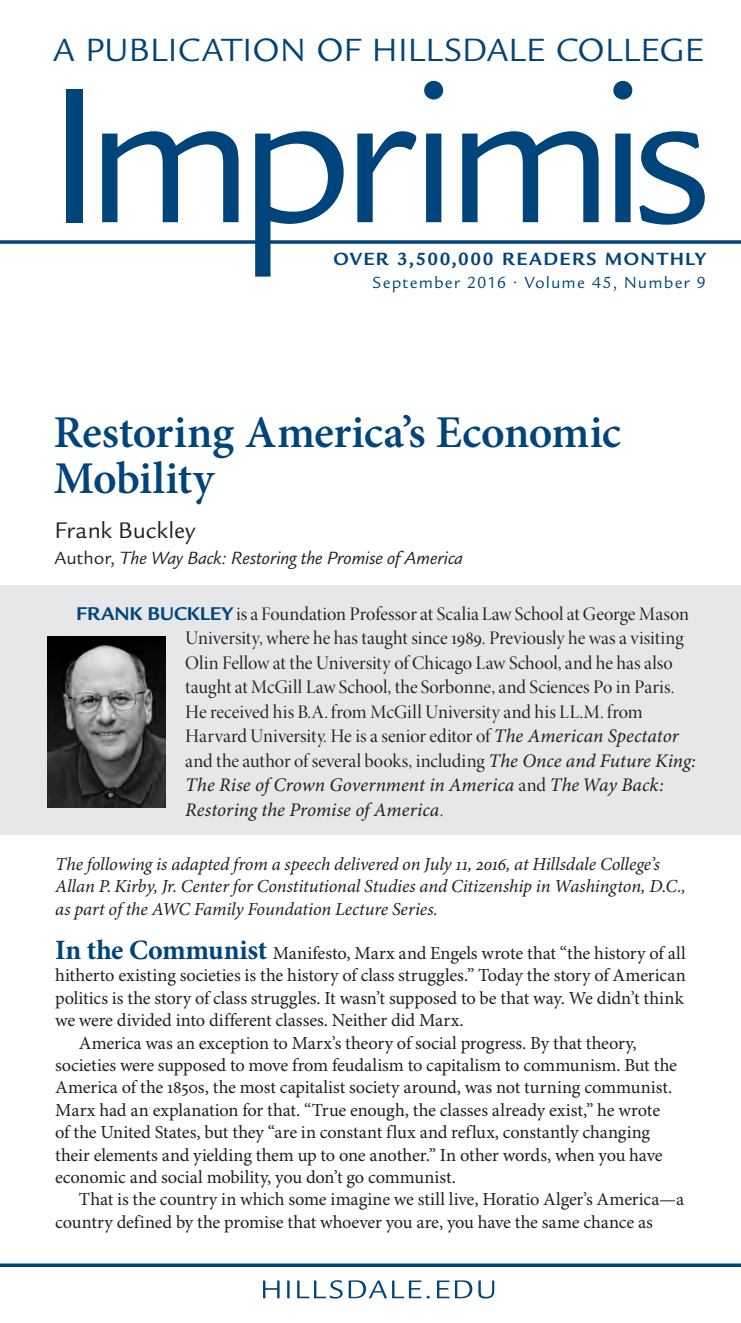
<style>
.page{position:relative;width:741px;height:1323px;background:#fff}
.page>*{position:absolute;margin:0;border:0;box-sizing:border-box;transform-origin:0 0}
.t1{font:210px "Legacy Sans";letter-spacing:-.085em;color:#00447c}
.t2{font:600 45.5px/45.5px "Minion Pro";letter-spacing:-.01em;color:#00447c}
.t3{font:35px "Legacy Sans";letter-spacing:.01em;color:#00447c}
.t4{font:24.5px "Legacy Sans";color:#231f20}
.t5{font:19.25px/24.5px "Minion Pro Disp";letter-spacing:-.005em;color:#231f20}
.t6{font:italic 19.25px/24.5px "Minion Pro";color:#231f20}
.t7{font:italic 19.25px "Legacy Sans";letter-spacing:-.005em;color:#231f20}
.t8{font:700 19.25px "Legacy Sans";letter-spacing:.075em;color:#00447c}
.t9{font:18.38px "Minion Pro";letter-spacing:-.005em;color:#231f20}
.t10{font:italic 18.38px/22.1px "Minion Pro";letter-spacing:-.01em;color:#231f20}
.t11{font:17.5px "Legacy Sans";letter-spacing:.065em;color:#00447c}
.s1{font-style:normal}
.s2{font-family:"Legacy Sans";font-weight:700;font-size:20.12px;color:#00447c}
.s3{font-family:"Minion Pro";font-style:italic}
.s4{font-family:"Minion Pro Disp";font-style:normal}
.s5{font-weight:700;font-size:28px;color:#00447c}
</style>
<div class="page">
<hr style="left:0;top:1264px;width:740px;height:3px;background:#00447c">
<svg style="left:263px;top:1280px;width:231px;height:19px"></svg>
<svg style="left:0;top:240px;width:740px;height:4px;background:#1f5b8c"></svg>
<div style="left:0;top:585px;width:740px;height:250px;background:#e6e7e8"></div>
<img style="left:47px;top:636px;width:118px;height:172px">
<h3 class="t3" style="left:53px;top:30px;width:651px">A PUBLICATION OF HILLSDALE COLLEGE</h3>
<h1 class="t1" style="left:45px;top:37px;width:668px">Imprimis</h1>
<p class="t8" style="left:333px;top:248px;width:374px">OVER 3,500,000 READERS MONTHLY</p>
<p class="t11" style="left:372px;top:272px;width:335px">September 2016 • Volume 45, Number 9</p>
<h2 class="t2" style="left:53px;top:412px;width:569px">Restoring America’s Economic<br>Mobility</h2>
<h3 class="t4" style="left:55px;top:516px;width:141px">Frank Buckley</h3>
<p class="t7" style="left:55px;top:547px;width:410px"><span class="s1">Author,</span> The Way Back: Restoring the Promise of America</p>
<p class="t5" style="left:185px;top:602px;width:512px;text-indent:-109px"><span class="s2">FRANK BUCKLEY</span> is a Foundation Professor at Scalia Law School at George Mason University, where he has taught since 1989. Previously he was a visiting Olin Fellow at the University of Chicago Law School, and he has also taught at McGill Law School, the Sorbonne, and Sciences Po in Paris.<br>He received his B.A. from McGill University and his LL.M. from Harvard University. He is a senior editor of <span class="s3">The American Spectator </span>and the author of several books, including <span class="s3">The Once and Future King:</span></p>
<p class="t6" style="left:185px;top:774px;width:480px">The Rise of Crown Government in America <span class="s4">and</span> The Way Back:<br>Restoring the Promise of America<span class="s4">.</span></p>
<p class="t10" style="left:55px;top:854px;width:631px">The following is adapted from a speech delivered on July 11, 2016, at Hillsdale College’s<br>Allan P. Kirby, Jr. Center for Constitutional Studies and Citizenship in Washington, D.C., as part of the AWC Family Foundation Lecture Series.</p>
<p class="t9" style="left:55px;top:942px;width:632px"><span class="s5">In the Communist</span> Manifesto, Marx and Engels wrote that “the history of all</p>
<p class="t9" style="left:55px;top:965px;width:632px">hitherto existing societies is the history of class struggles.” Today the story of American</p>
<p class="t9" style="left:55px;top:987px;width:630px">politics is the story of class struggles. It wasn’t supposed to be that way. We didn’t think</p>
<p class="t9" style="left:55px;top:1009px;width:410px">we were divided into different classes. Neither did Marx.</p>
<p class="t9" style="left:79px;top:1032px;width:559px">America was an exception to Marx’s theory of social progress. By that theory,</p>
<p class="t9" style="left:55px;top:1054px;width:623px">societies were supposed to move from feudalism to capitalism to communism. But the</p>
<p class="t9" style="left:55px;top:1077px;width:618px">America of the 1850s, the most capitalist society around, was not turning communist.</p>
<p class="t9" style="left:55px;top:1099px;width:606px">Marx had an explanation for that. “True enough, the classes already exist,” he wrote</p>
<p class="t9" style="left:55px;top:1121px;width:596px">of the United States, but they “are in constant flux and reflux, constantly changing</p>
<p class="t9" style="left:55px;top:1144px;width:608px">their elements and yielding them up to one another.” In other words, when you have</p>
<p class="t9" style="left:55px;top:1166px;width:402px">economic and social mobility, you don’t go communist.</p>
<p class="t9" style="left:79px;top:1189px;width:606px">That is the country in which some imagine we still live, Horatio Alger’s America—a</p>
<p class="t9" style="left:55px;top:1211px;width:599px">country defined by the promise that whoever you are, you have the same chance as</p>
</div>
